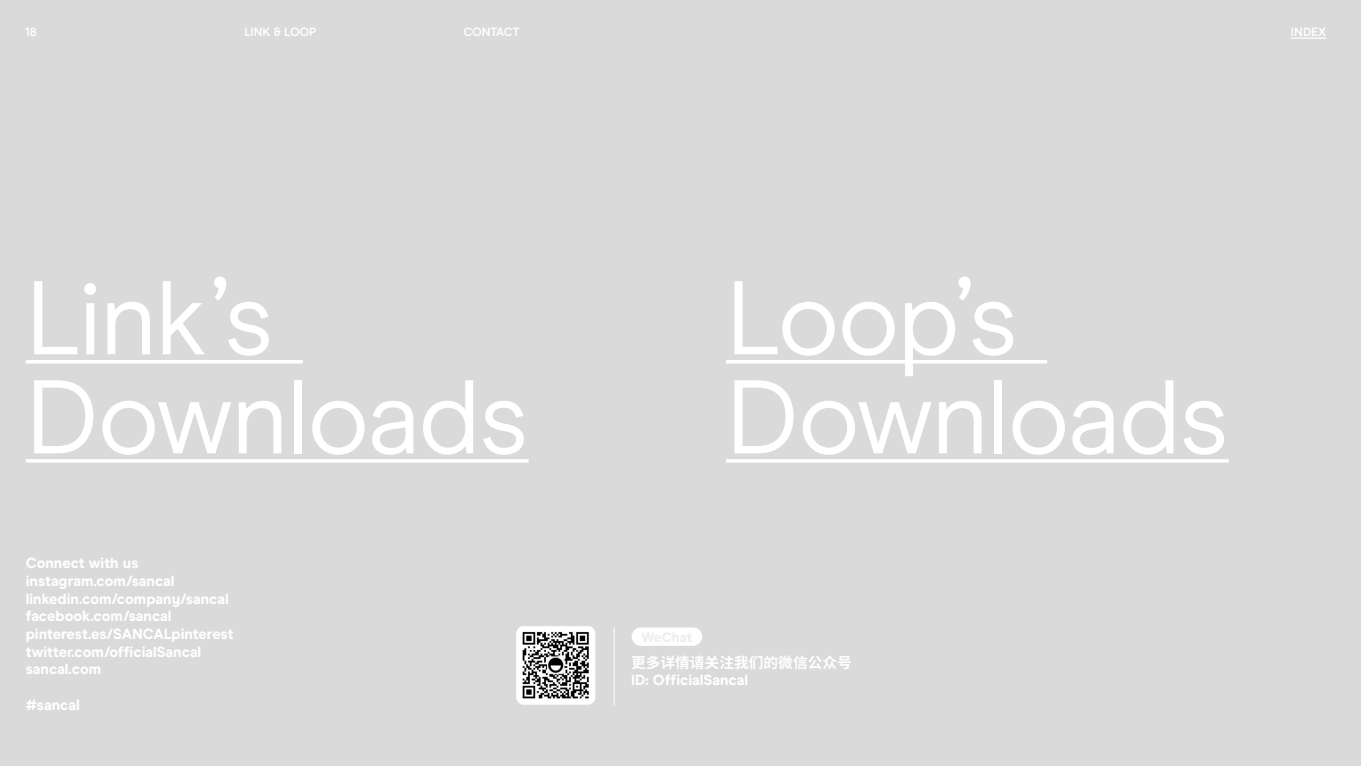
<style>
.page{position:relative;width:1361px;height:766px;background:#fff}
.page>*{position:absolute;margin:0;border:0;box-sizing:border-box;transform-origin:0 0}
.t1{font:104.28px/99px "Modern Era";letter-spacing:-.02em;color:#fff}
.t2{font:800 14.72px/17.7px "Modern Era";color:#fff}
.t3{font:700 14.72px "Noto Sans SC";color:#fff}
.t4{font:700 11.95px "Modern Era";letter-spacing:-.005em;color:#fff}
</style>
<div class="page">
<div style="left:0;top:0;width:1361px;height:765px;background:#dadada"></div>
<img style="left:516px;top:626px;width:79px;height:78px">
<hr style="left:613px;top:627px;width:2px;height:77px;background:#fff">
<div style="left:631px;top:627px;width:71px;height:18px;background:#fff;border-radius:9px"></div>
<hr style="left:26px;top:360px;width:277px;height:3px;background:#fff">
<hr style="left:26px;top:459px;width:502px;height:3px;background:#fff">
<hr style="left:726px;top:360px;width:321px;height:3px;background:#fff">
<hr style="left:726px;top:459px;width:503px;height:3px;background:#fff">
<hr style="left:1291px;top:37px;width:35px;height:2px;background:#fff">
<p class="t4" style="left:26px;top:25px;width:13px">18</p>
<p class="t4" style="left:244px;top:25px;width:74px">LINK &amp; LOOP</p>
<p class="t4" style="left:463px;top:25px;width:58px">CONTACT</p>
<p class="t4" style="left:1291px;top:25px;width:37px">INDEX</p>
<h1 class="t1" style="left:26px;top:269px;width:504px">Link’s<br>Downloads</h1>
<h1 class="t1" style="left:726px;top:269px;width:504px">Loop’s<br>Downloads</h1>
<p class="t2" style="left:26px;top:554px;width:209px">Connect with us instagram.com/sancal linkedin.com/company/sancal facebook.com/sancal pinterest.es/SANCALpinterest twitter.com/officialSancal sancal.com</p>
<p class="t2" style="left:26px;top:695px;width:56px">#sancal</p>
<p class="t3" style="left:631px;top:653px;width:222px">更多详情请关注我们的微信公众号</p>
<p class="t2" style="left:631px;top:671px;width:119px">ID: OfficialSancal</p>
</div>
